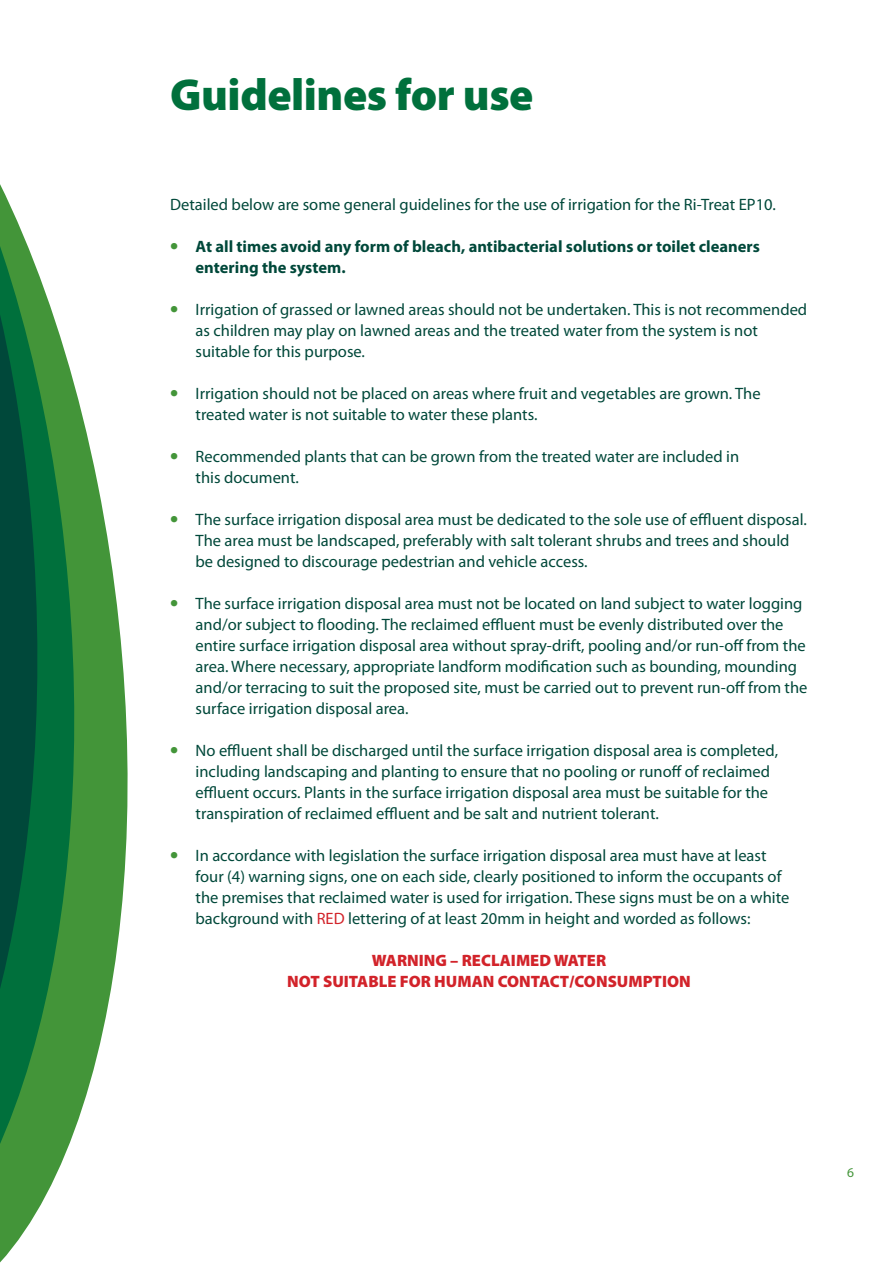
<style>
.page{position:relative;width:893px;height:1263px;background:#fff}
.page>*{position:absolute;margin:0;border:0;box-sizing:border-box;transform-origin:0 0}
.t1{font:900 45px "Myriad Pro";letter-spacing:-.01em;color:#00703c}
.t2{font:16.5px/21px "Myriad Pro";color:#00483a}
.t3{font:700 16.5px/21px "Myriad Pro";color:#00483a}
.t4{font:900 16.5px/21px "Myriad Pro";color:#d2232a;text-align:center}
.t5{font:13.5px "Myriad Pro";color:#439539}
.s1{font-weight:900;font-size:22.5px;color:#439539}
.s2{color:#d2232a}
</style>
<div class="page">
<svg style="left:84px;top:422px;width:44px;height:680px;fill:#439539"></svg>
<svg style="left:0;top:184px;width:84px;height:1079px"></svg>
<h1 class="t1" style="left:170px;top:65px;width:365px">Guidelines for use</h1>
<p class="t2" style="left:170px;top:194px;width:607px">Detailed below are some general guidelines for the use of irrigation for the Ri-Treat EP10.</p>
<p class="t3" style="left:196px;top:236px;width:566px;text-indent:-26px"><span class="s1">•</span> At all times avoid any form of bleach, antibacterial solutions or toilet cleaners entering the system.</p>
<p class="t2" style="left:196px;top:299px;width:613px;text-indent:-26px"><span class="s1">•</span> Irrigation of grassed or lawned areas should not be undertaken. This is not recommended as children may play on lawned areas and the treated water from the system is not suitable for this purpose.</p>
<p class="t2" style="left:196px;top:383px;width:567px;text-indent:-26px"><span class="s1">•</span> Irrigation should not be placed on areas where fruit and vegetables are grown. The treated water is not suitable to water these plants.</p>
<p class="t2" style="left:196px;top:446px;width:545px;text-indent:-26px"><span class="s1">•</span> Recommended plants that can be grown from the treated water are included in this document.</p>
<p class="t2" style="left:196px;top:509px;width:613px;text-indent:-26px"><span class="s1">•</span> The surface irrigation disposal area must be dedicated to the sole use of effluent disposal.<br>The area must be landscaped, preferably with salt tolerant shrubs and trees and should be designed to discourage pedestrian and vehicle access.</p>
<p class="t2" style="left:196px;top:593px;width:613px;text-indent:-26px"><span class="s1">•</span> The surface irrigation disposal area must not be located on land subject to water logging and/or subject to flooding. The reclaimed effluent must be evenly distributed over the entire surface irrigation disposal area without spray-drift, pooling and/or run-off from the area. Where necessary, appropriate landform modification such as bounding, mounding and/or terracing to suit the proposed site, must be carried out to prevent run-off from the surface irrigation disposal area.</p>
<p class="t2" style="left:196px;top:740px;width:584px;text-indent:-26px"><span class="s1">•</span> No effluent shall be discharged until the surface irrigation disposal area is completed, including landscaping and planting to ensure that no pooling or runoff of reclaimed effluent occurs. Plants in the surface irrigation disposal area must be suitable for the transpiration of reclaimed effluent and be salt and nutrient tolerant.</p>
<p class="t2" style="left:196px;top:845px;width:595px;text-indent:-26px"><span class="s1">•</span> In accordance with legislation the surface irrigation disposal area must have at least four (4) warning signs, one on each side, clearly positioned to inform the occupants of the premises that reclaimed water is used for irrigation. These signs must be on a white background with <span class="s2">RED</span> lettering of at least 20mm in height and worded as follows:</p>
<p class="t4" style="left:287px;top:949px;width:405px">WARNING – RECLAIMED WATER<br>NOT SUITABLE FOR HUMAN CONTACT/CONSUMPTION</p>
<p class="t5" style="left:847px;top:1164px;width:8px">6</p>
</div>
